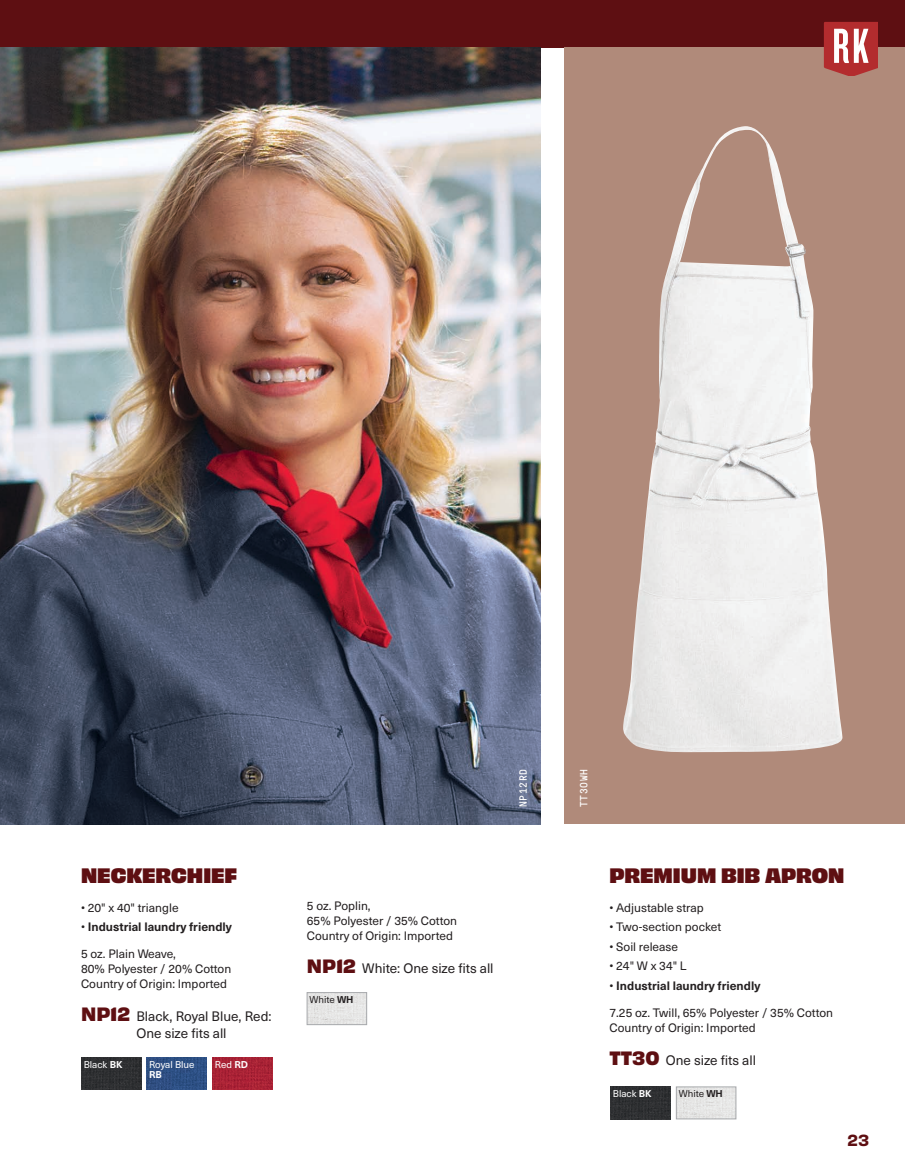
<style>
.page{position:relative;width:905px;height:1175px;background:#fff}
.page>*{position:absolute;margin:0;border:0;box-sizing:border-box;transform-origin:0 0}
.t1{font:19.5px "Obviously Blck";color:#5e0f12}
.t2{font:15px "Obviously Semi";color:#5e0f12}
.t3{font:13.5px/16.5px "Neue Haas Unica W1 G";color:#231f20}
.t4{font:12px/15px "Neue Haas Unica W1 G";color:#231f20}
.t5{font:700 12px "Neue Haas Unica W1 G";color:#231f20}
.t6{font:10.5px "GT Pressura Mono";letter-spacing:.075em;color:#fff}
.t7{font:9.75px "Neue Haas Unica W1 G";color:#fff}
.t8{font:9.75px "Neue Haas Unica W1 G";color:#231f20}
.t9{font:700 9.75px "Neue Haas Unica W1 G";color:#fff}
.s1{font-weight:400}
.s2{font-family:"Obviously";font-weight:700;font-size:18px;color:#5e0f12}
.s3{font-weight:700}
</style>
<div class="page">
<div style="left:0;top:0;width:904px;height:47px;background:#5e0f12"></div>
<div style="left:610px;top:1086px;width:60px;height:33px;background:#2e3032"></div>
<svg style="left:676px;top:1086px;width:60px;height:33px;background:#e0e1e0"></svg>
<div style="left:564px;top:47px;width:340px;height:777px;background:#b08a7a"></div>
<img style="left:623px;top:126px;width:219px;height:626px">
<svg style="left:307px;top:992px;width:60px;height:33px;background:#e0e0df"></svg>
<img style="left:0;top:47px;width:540px;height:777px">
<img style="left:147px;top:1057px;width:60px;height:32px">
<img style="left:81px;top:1057px;width:60px;height:32px">
<img style="left:212px;top:1057px;width:60px;height:32px">
<svg style="left:823px;top:22px;width:54px;height:54px;background:#c46565"></svg>
<h1 class="t1" style="left:81px;top:860px;width:158px">NECKERCHIEF</h1>
<p class="t4" style="left:81px;top:899px;width:99px">• 20" x 40" triangle</p>
<p class="t5" style="left:81px;top:918px;width:152px"><span class="s1">•</span> Industrial laundry friendly</p>
<p class="t4" style="left:81px;top:946px;width:152px">5 oz. Plain Weave,<br>80% Polyester / 20% Cotton<br>Country of Origin: Imported</p>
<p class="t3" style="left:136px;top:1007px;width:137px;text-indent:-55px"><span class="s2">NP12</span> Black, Royal Blue, Red:<br>One size fits all</p>
<p class="t7" style="left:84px;top:1057px;width:40px">Black <span class="s3">BK</span></p>
<p class="t7" style="left:215px;top:1057px;width:35px">Red <span class="s3">RD</span></p>
<p class="t7" style="left:149px;top:1057px;width:47px">Royal Blue</p>
<p class="t9" style="left:149px;top:1067px;width:14px">RB</p>
<p class="t4" style="left:307px;top:897px;width:152px">5 oz. Poplin,<br>65% Polyester / 35% Cotton<br>Country of Origin: Imported</p>
<p class="t3" style="left:307px;top:959px;width:188px"><span class="s2">NP12</span> White: One size fits all</p>
<p class="t8" style="left:309px;top:992px;width:46px">White <span class="s3">WH</span></p>
<p class="t6" style="left:517px;top:807px;width:40px;rotate:-90deg">NP12RD</p>
<p class="t6" style="left:578px;top:807px;width:40px;rotate:-90deg">TT30WH</p>
<h1 class="t1" style="left:609px;top:860px;width:236px">PREMIUM BIB APRON</h1>
<p class="t4" style="left:609px;top:899px;width:96px">• Adjustable strap</p>
<p class="t4" style="left:609px;top:919px;width:113px">• Two-section pocket</p>
<p class="t4" style="left:609px;top:938px;width:70px">• Soil release</p>
<p class="t4" style="left:609px;top:958px;width:79px">• 24" W x 34" L</p>
<p class="t5" style="left:609px;top:976px;width:152px"><span class="s1">•</span> Industrial laundry friendly</p>
<p class="t4" style="left:609px;top:1004px;width:225px">7.25 oz. Twill, 65% Polyester / 35% Cotton<br>Country of Origin: Imported</p>
<p class="t3" style="left:609px;top:1051px;width:148px"><span class="s2">TT30</span> One size fits all</p>
<p class="t7" style="left:613px;top:1086px;width:40px">Black <span class="s3">BK</span></p>
<p class="t8" style="left:678px;top:1086px;width:46px">White <span class="s3">WH</span></p>
<p class="t2" style="left:847px;top:1128px;width:23px">23</p>
</div>
